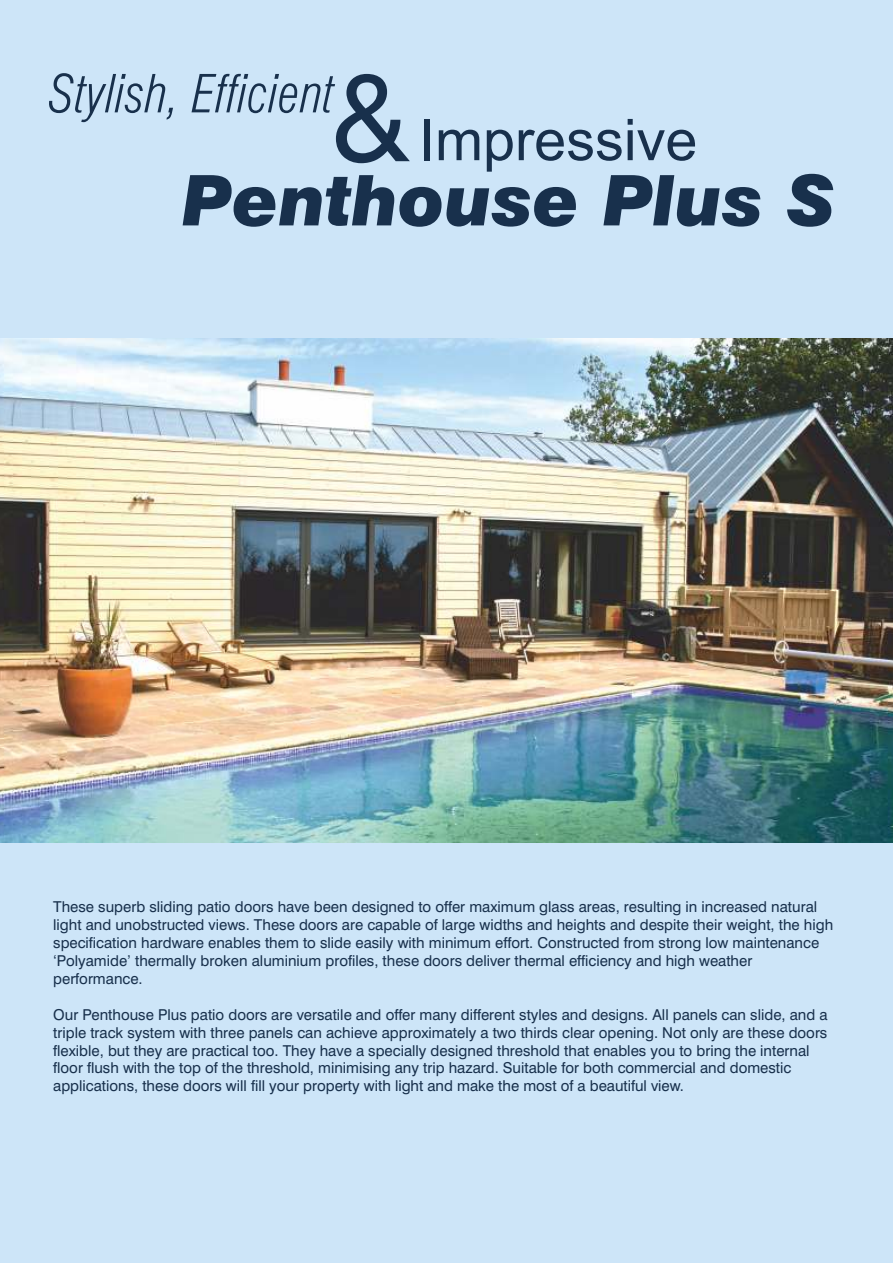
<style>
.page{position:relative;width:893px;height:1263px;background:#cde5f8}
.page>*{position:absolute;margin:0;border:0;box-sizing:border-box;transform-origin:0 0}
.t1{font:118.05px "Swiss 721 BT";color:#18304c}
.t2{font:italic 900 69.9px "Swiss 721 BT";color:#18304c}
.t3{font:57.6px "Arial";color:#18304c}
.t4{font:italic 300 condensed 51.6px "Swiss 721 BT";color:#18304c}
.t5{font:15px/18px "Swiss 721 BT";color:#18304c}
</style>
<div class="page">
<img style="left:0;top:339px;width:893px;height:504px">
<h3 class="t4" style="left:48px;top:73px;width:287px">Stylish, Efficient</h3>
<h1 class="t1" style="left:330px;top:71px;width:82px">&amp;</h1>
<h2 class="t2" style="left:181px;top:172px;width:656px">Penthouse Plus S</h2>
<h3 class="t3" style="left:419px;top:118px;width:280px">Impressive</h3>
<p class="t5" style="left:53px;top:899px;width:781px">These superb sliding patio doors have been designed to offer maximum glass areas, resulting in increased natural light and unobstructed views. These doors are capable of large widths and heights and despite their weight, the high specification hardware enables them to slide easily with minimum effort. Constructed from strong low maintenance ‘Polyamide’ thermally broken aluminium profiles, these doors deliver thermal efficiency and high weather performance.</p>
<p class="t5" style="left:53px;top:1007px;width:776px">Our Penthouse Plus patio doors are versatile and offer many different styles and designs. All panels can slide, and a triple track system with three panels can achieve approximately a two thirds clear opening. Not only are these doors flexible, but they are practical too. They have a specially designed threshold that enables you to bring the internal floor flush with the top of the threshold, minimising any trip hazard. Suitable for both commercial and domestic applications, these doors will fill your property with light and make the most of a beautiful view.</p>
</div>
